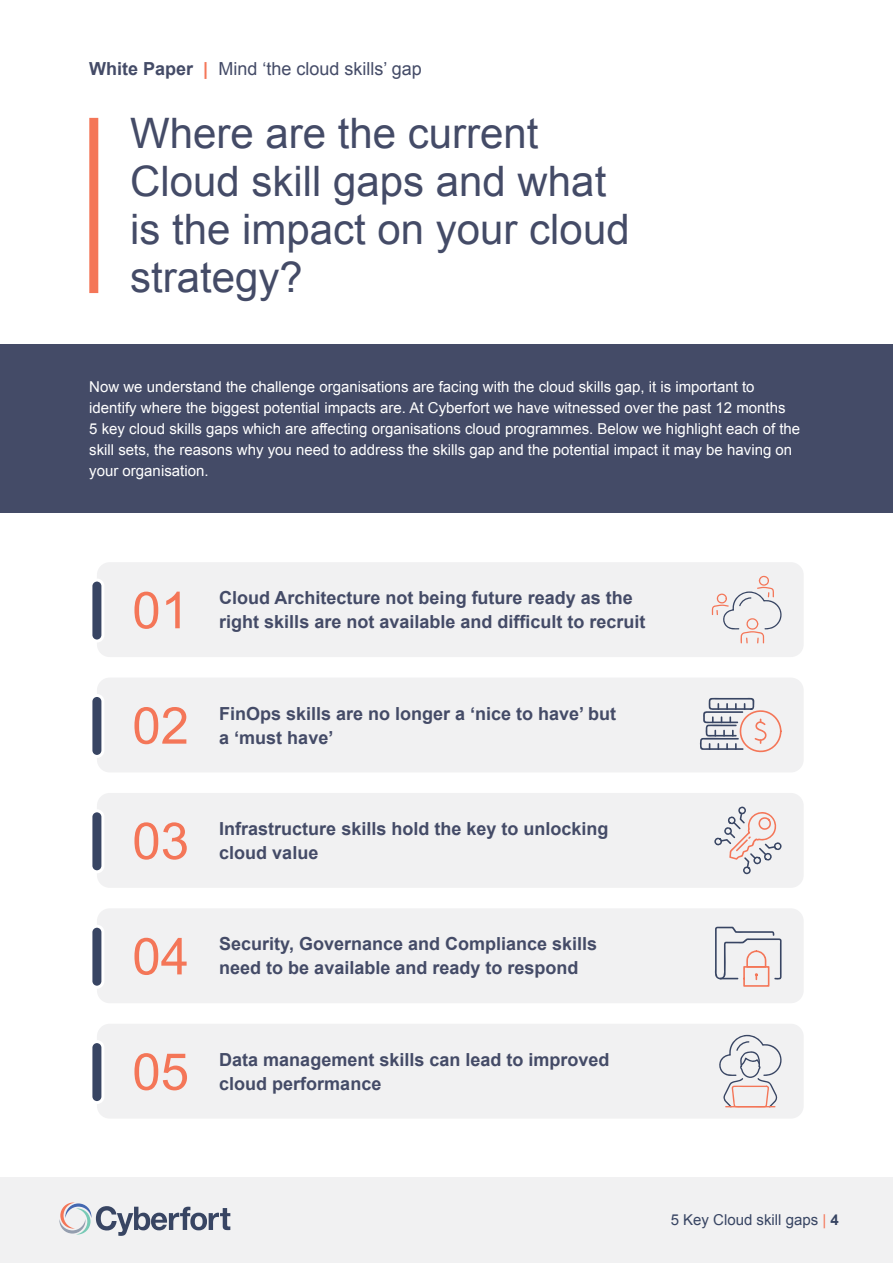
<style>
.page{position:relative;width:893px;height:1263px;background:#fff}
.page>*{position:absolute;margin:0;border:0;box-sizing:border-box;transform-origin:0 0}
.t1{font:51px "Arial";color:#f47658}
.t2{font:42px/48px "Arial";color:#444b67}
.t3{font:700 18px/24px "Arial";color:#444b67}
.t4{font:18px "Arial";color:#444b67}
.t5{font:15px/21px "Arial";color:#fff}
.t6{font:15px "Arial";color:#384563}
.s1{font-weight:700}
.s2{font-weight:700;color:#f47658}
.s3{color:#f47658}
</style>
<div class="page">
<div style="left:0;top:344px;width:893px;height:169px;background:#444b67"></div>
<div style="left:89px;top:118px;width:9px;height:175px;background:#f47658"></div>
<div style="left:0;top:1178px;width:893px;height:85px;background:#f1f1f2"></div>
<svg style="left:59px;top:1202px;width:171px;height:34px"></svg>
<div style="left:97px;top:562px;width:707px;height:95px;background:#f1f1f2;border-radius:13px"></div>
<div style="left:97px;top:677px;width:707px;height:95px;background:#f1f1f2;border-radius:13px"></div>
<div style="left:97px;top:793px;width:707px;height:95px;background:#f1f1f2;border-radius:13px"></div>
<div style="left:97px;top:908px;width:707px;height:95px;background:#f1f1f2;border-radius:13px"></div>
<div style="left:97px;top:1024px;width:707px;height:94px;background:#f1f1f2;border-radius:13px"></div>
<div style="left:91px;top:580px;width:12px;height:61px;background:#384563;border-radius:6px"></div>
<div style="left:89px;top:578px;width:15px;height:64px;border:3px solid #fff;border-radius:6px"></div>
<div style="left:91px;top:695px;width:12px;height:61px;background:#384563;border-radius:6px"></div>
<div style="left:89px;top:694px;width:15px;height:64px;border:3px solid #fff;border-radius:6px"></div>
<div style="left:91px;top:811px;width:12px;height:61px;background:#384563;border-radius:6px"></div>
<div style="left:89px;top:809px;width:15px;height:64px;border:3px solid #fff;border-radius:6px"></div>
<div style="left:91px;top:926px;width:12px;height:61px;background:#384563;border-radius:6px"></div>
<div style="left:89px;top:925px;width:15px;height:64px;border:3px solid #fff;border-radius:6px"></div>
<div style="left:91px;top:1041px;width:12px;height:61px;background:#384563;border-radius:6px"></div>
<div style="left:89px;top:1040px;width:15px;height:64px;border:3px solid #fff;border-radius:6px"></div>
<svg style="left:712px;top:575px;width:70px;height:69px"></svg>
<svg style="left:699px;top:697px;width:83px;height:56px"></svg>
<svg style="left:714px;top:806px;width:68px;height:68px"></svg>
<svg style="left:715px;top:926px;width:67px;height:61px"></svg>
<svg style="left:719px;top:1034px;width:63px;height:74px"></svg>
<p class="t4" style="left:89px;top:56px;width:334px"><span class="s1">White Paper</span> <span class="s2">|</span> Mind ‘the cloud skills’ gap</p>
<h2 class="t2" style="left:130px;top:110px;width:501px">Where are the current<br>Cloud skill gaps and what is the impact on your cloud strategy?</h2>
<p class="t5" style="left:89px;top:376px;width:712px">Now we understand the challenge organisations are facing with the cloud skills gap, it is important to identify where the biggest potential impacts are. At Cyberfort we have witnessed over the past 12 months<br>5 key cloud skills gaps which are affecting organisations cloud programmes. Below we highlight each of the skill sets, the reasons why you need to address the skills gap and the potential impact it may be having on your organisation.</p>
<h1 class="t1" style="left:132px;top:577px;width:58px">01</h1>
<h1 class="t1" style="left:132px;top:692px;width:58px">02</h1>
<h1 class="t1" style="left:132px;top:808px;width:58px">03</h1>
<h1 class="t1" style="left:132px;top:923px;width:58px">04</h1>
<h1 class="t1" style="left:132px;top:1038px;width:58px">05</h1>
<p class="t3" style="left:219px;top:586px;width:428px">Cloud Architecture not being future ready as the right skills are not available and difficult to recruit</p>
<p class="t3" style="left:219px;top:702px;width:398px">FinOps skills are no longer a ‘nice to have’ but a ‘must have’</p>
<p class="t3" style="left:219px;top:817px;width:391px">Infrastructure skills hold the key to unlocking cloud value</p>
<p class="t3" style="left:219px;top:933px;width:379px">Security, Governance and Compliance skills need to be available and ready to respond</p>
<p class="t3" style="left:219px;top:1048px;width:392px">Data management skills can lead to improved cloud performance</p>
<p class="t6" style="left:671px;top:1210px;width:170px">5 Key Cloud skill gaps <span class="s3">|</span> <span class="s1">4</span></p>
</div>
